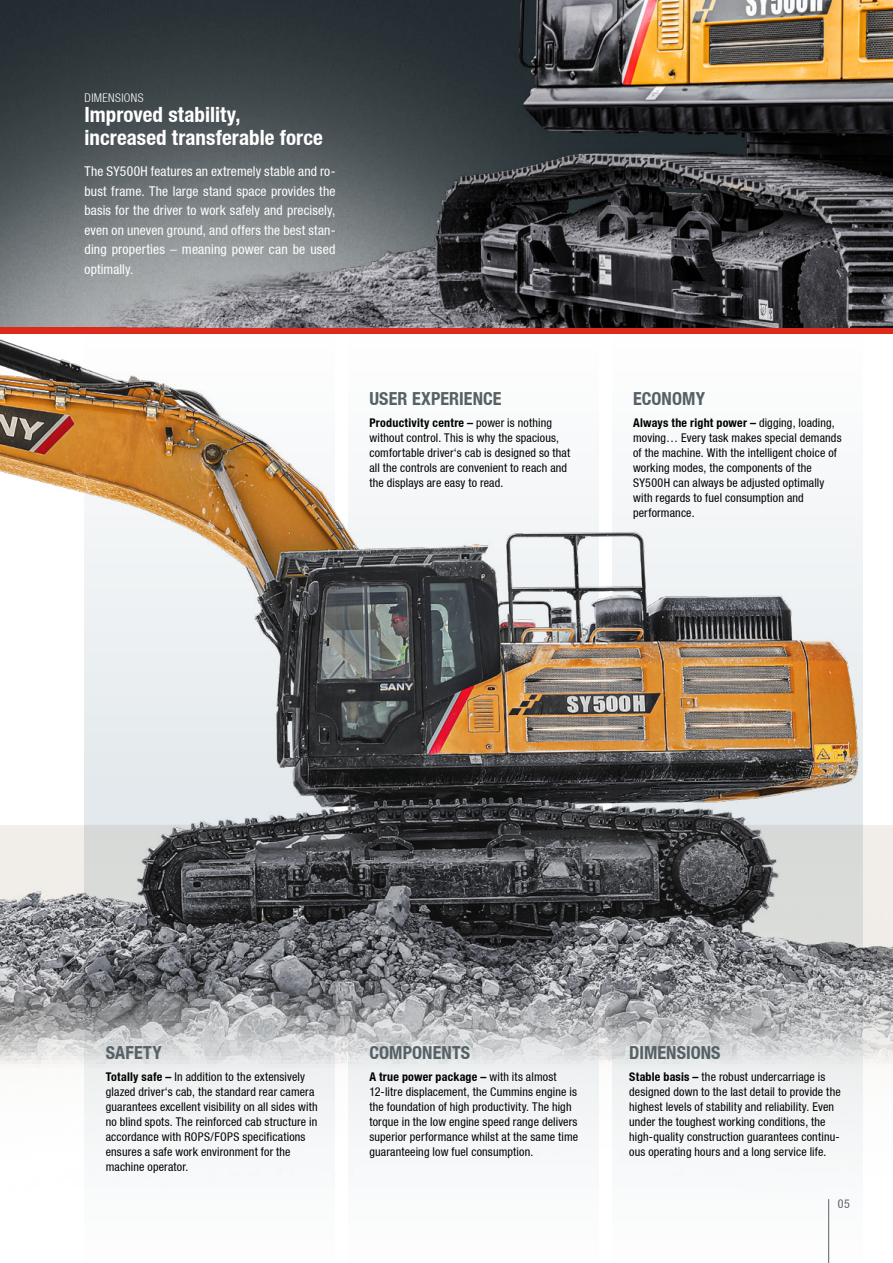
<style>
.page{position:relative;width:893px;height:1263px;background:#fff}
.page>*{position:absolute;margin:0;border:0;box-sizing:border-box;transform-origin:0 0}
.t1{font:700 condensed 21px/22.5px "Context Reprise Condensed S Si";letter-spacing:.005em;color:#fff}
.t2{font:700 condensed 18px "Context Reprise Condensed S Si";letter-spacing:.005em;color:#566166}
.t3{font:13.5px/19.5px "Context Reprise Condensed S Si Condensed";letter-spacing:.01em;color:#fff;text-align:justify}
.t4{font:12px/15px "Context Reprise Condensed S Si Condensed";letter-spacing:.015em;color:#000}
.t5{font:700 condensed 12px "Context Reprise Condensed S Si";letter-spacing:.02em;color:#000}
.t6{font:700 12px "Context Reprise Light Cond S Si";letter-spacing:.03em;color:#fff}
.t7{font:12px "Context Reprise Condensed S Si Condensed";color:#566166}
.s1{font-family:"Context Reprise Condensed S Si Condensed";font-weight:400;font-stretch:normal}
.s2{font-family:"Context Reprise Condensed S Si";font-weight:700;font-stretch:condensed}
</style>
<div class="page">
<img style="left:0;top:0;width:62px;height:260px">
<img style="left:0;top:260px;width:892px;height:944px">
<img style="left:62px;top:0;width:830px;height:327px">
<hr style="left:828px;top:1199px;width:1px;height:64px;background:#566166">
<p class="t6" style="left:85px;top:91px;width:61px">DIMENSIONS</p>
<h1 class="t1" style="left:85px;top:103px;width:240px">Improved stability, increased transferable force</h1>
<p class="t3" style="left:85px;top:162px;width:252px">The SY500H features an extremely stable and ro&shy;bust frame. The large stand space provides the basis for the driver to work safely and precisely, even on uneven ground, and offers the best stan&shy;ding properties – meaning power can be used optimally.</p>
<h2 class="t2" style="left:369px;top:387px;width:134px">USER EXPERIENCE</h2>
<p class="t5" style="left:369px;top:415px;width:184px">Productivity centre – <span class="s1">power is nothing</span></p>
<p class="t4" style="left:369px;top:430px;width:202px">without control. This is why the spacious, comfortable driver‘s cab is designed so that all the controls are convenient to reach and the displays are easy to read.</p>
<h2 class="t2" style="left:633px;top:387px;width:73px">ECONOMY</h2>
<p class="t5" style="left:633px;top:415px;width:203px">Always the right power – <span class="s1">digging, loading,</span></p>
<p class="t4" style="left:633px;top:430px;width:210px">moving… Every task makes special demands of the machine. With the intelligent choice of working modes, the components of the SY500H can always be adjusted optimally with regards to fuel consumption and performance.</p>
<h2 class="t2" style="left:106px;top:1042px;width:57px">SAFETY</h2>
<p class="t4" style="left:106px;top:1069px;width:213px"><span class="s2">Totally safe –</span> In addition to the extensively glazed driver‘s cab, the standard rear camera guarantees excellent visibility on all sides with no blind spots. The reinforced cab structure in accordance with ROPS/FOPS specifications ensures a safe work environment for the machine operator.</p>
<h2 class="t2" style="left:369px;top:1042px;width:102px">COMPONENTS</h2>
<p class="t5" style="left:369px;top:1069px;width:189px">A true power package – <span class="s1">with its almost</span></p>
<p class="t4" style="left:369px;top:1084px;width:210px">12-litre displacement, the Cummins engine is the foundation of high productivity. The high torque in the low engine speed range delivers superior performance whilst at the same time guaranteeing low fuel consumption.</p>
<h2 class="t2" style="left:629px;top:1042px;width:93px">DIMENSIONS</h2>
<p class="t4" style="left:629px;top:1069px;width:213px"><span class="s2">Stable basis –</span> the robust undercarriage is designed down to the last detail to provide the highest levels of stability and reliability. Even under the toughest working conditions, the high-quality construction guarantees continu&shy;ous operating hours and a long service life.</p>
<p class="t7" style="left:838px;top:1197px;width:13px">05</p>
</div>
